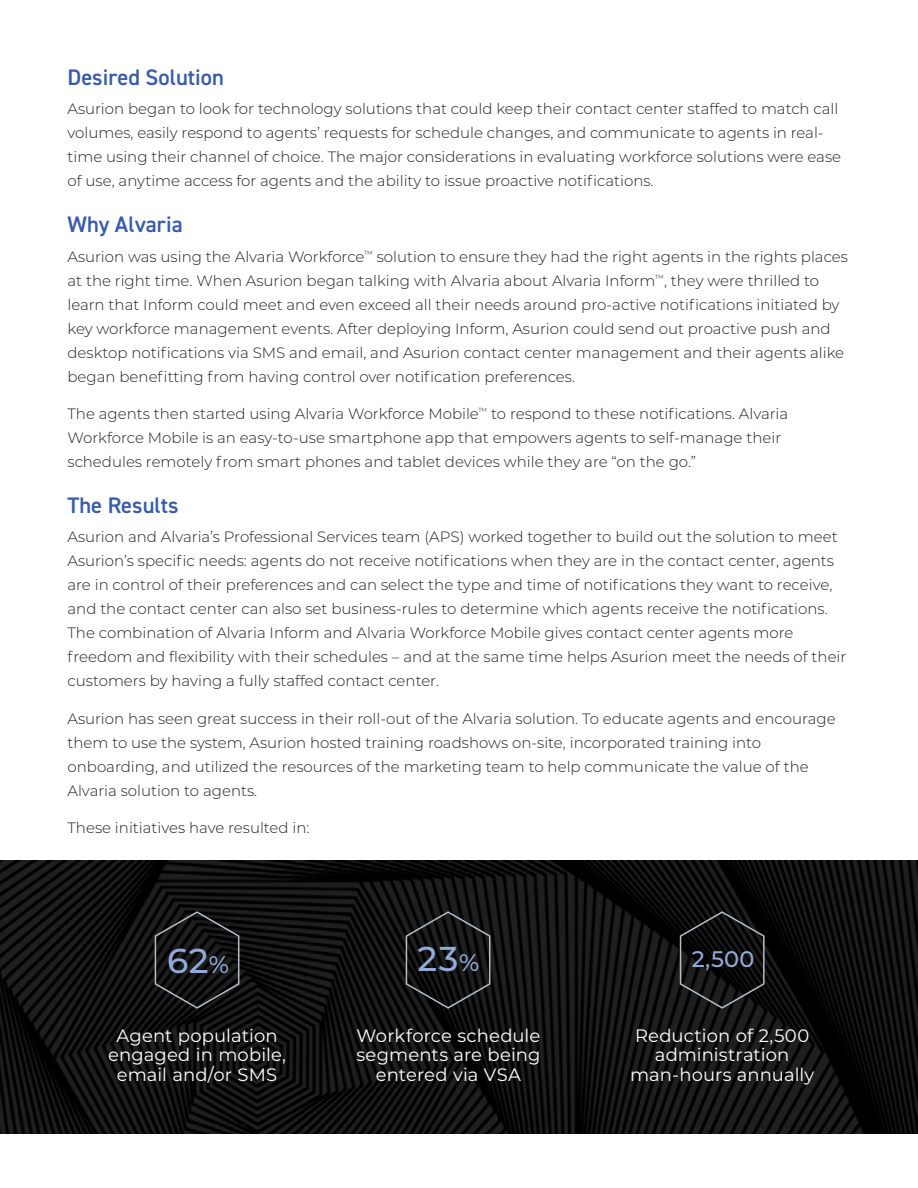
<style>
.page{position:relative;width:918px;height:1188px;background:#fff}
.page>*{position:absolute;margin:0;border:0;box-sizing:border-box;transform-origin:0 0}
.Percentage_Text_ligh{font:500 34.5px "Montserrat";color:#91acd8}
.Subhead_Blue{font:600 22.5px "DIN2014";color:#385caa}
.Percentage_Text_ligh-2{font:500 22.5px "Montserrat";color:#91acd8}
.t1{font:18px/19.5px "Montserrat";letter-spacing:.005em;color:#fff;text-align:center}
.Body{font:300 15px/24px "Montserrat";color:#231f20}
.s1{font-size:24px}
</style>
<div class="page">
<img style="left:0;top:860px;width:918px;height:274px">
<svg style="left:153px;top:910px;width:87px;height:100px"></svg>
<svg style="left:404px;top:910px;width:87px;height:100px"></svg>
<svg style="left:678px;top:910px;width:87px;height:100px"></svg>
<p class="Subhead_Blue" style="left:68px;top:62px;width:158px">Desired Solution</p>
<p class="Body" style="left:68px;top:97px;width:775px">Asurion began to look for technology solutions that could keep their contact center staffed to match call volumes, easily respond to agents’ requests for schedule changes, and communicate to agents in real&shy;time using their channel of choice. The major considerations in evaluating workforce solutions were ease of use, anytime access for agents and the ability to issue proactive notifications.</p>
<p class="Subhead_Blue" style="left:68px;top:210px;width:117px">Why Alvaria</p>
<p class="Body" style="left:68px;top:244px;width:782px">Asurion was using the Alvaria Workforce<sup>™</sup> solution to ensure they had the right agents in the rights places at the right time. When Asurion began talking with Alvaria about Alvaria Inform<sup>™</sup>, they were thrilled to learn that Inform could meet and even exceed all their needs around pro-active notifications initiated by key workforce management events. After deploying Inform, Asurion could send out proactive push and desktop notifications via SMS and email, and Asurion contact center management and their agents alike began benefitting from having control over notification preferences.</p>
<p class="Body" style="left:68px;top:401px;width:722px">The agents then started using Alvaria Workforce Mobile<sup>™</sup> to respond to these notifications. Alvaria<br>Workforce Mobile is an easy-to-use smartphone app that empowers agents to self-manage their schedules remotely from smart phones and tablet devices while they are “on the go.”</p>
<p class="Subhead_Blue" style="left:68px;top:490px;width:113px">The Results</p>
<p class="Body" style="left:68px;top:524px;width:780px">Asurion and Alvaria’s Professional Services team (APS) worked together to build out the solution to meet Asurion’s specific needs: agents do not receive notifications when they are in the contact center, agents are in control of their preferences and can select the type and time of notifications they want to receive, and the contact center can also set business-rules to determine which agents receive the notifications.<br>The combination of Alvaria Inform and Alvaria Workforce Mobile gives contact center agents more freedom and flexibility with their schedules – and at the same time helps Asurion meet the needs of their customers by having a fully staffed contact center.</p>
<p class="Body" style="left:68px;top:706px;width:770px">Asurion has seen great success in their roll-out of the Alvaria solution. To educate agents and encourage them to use the system, Asurion hosted training roadshows on-site, incorporated training into onboarding, and utilized the resources of the marketing team to help communicate the value of the Alvaria solution to agents.</p>
<p class="Body" style="left:68px;top:815px;width:244px">These initiatives have resulted in:</p>
<p class="Percentage_Text_ligh" style="left:167px;top:937px;width:64px">62<span class="s1">%</span></p>
<p class="t1" style="left:108px;top:1025px;width:180px">Agent population engaged in mobile, email and/or SMS</p>
<p class="Percentage_Text_ligh" style="left:417px;top:934px;width:64px">23<span class="s1">%</span></p>
<p class="t1" style="left:356px;top:1025px;width:186px">Workforce schedule segments are being entered via VSA</p>
<p class="Percentage_Text_ligh-2" style="left:692px;top:944px;width:64px">2,500</p>
<p class="t1" style="left:630px;top:1025px;width:186px">Reduction of 2,500 administration man-hours annually</p>
</div>
